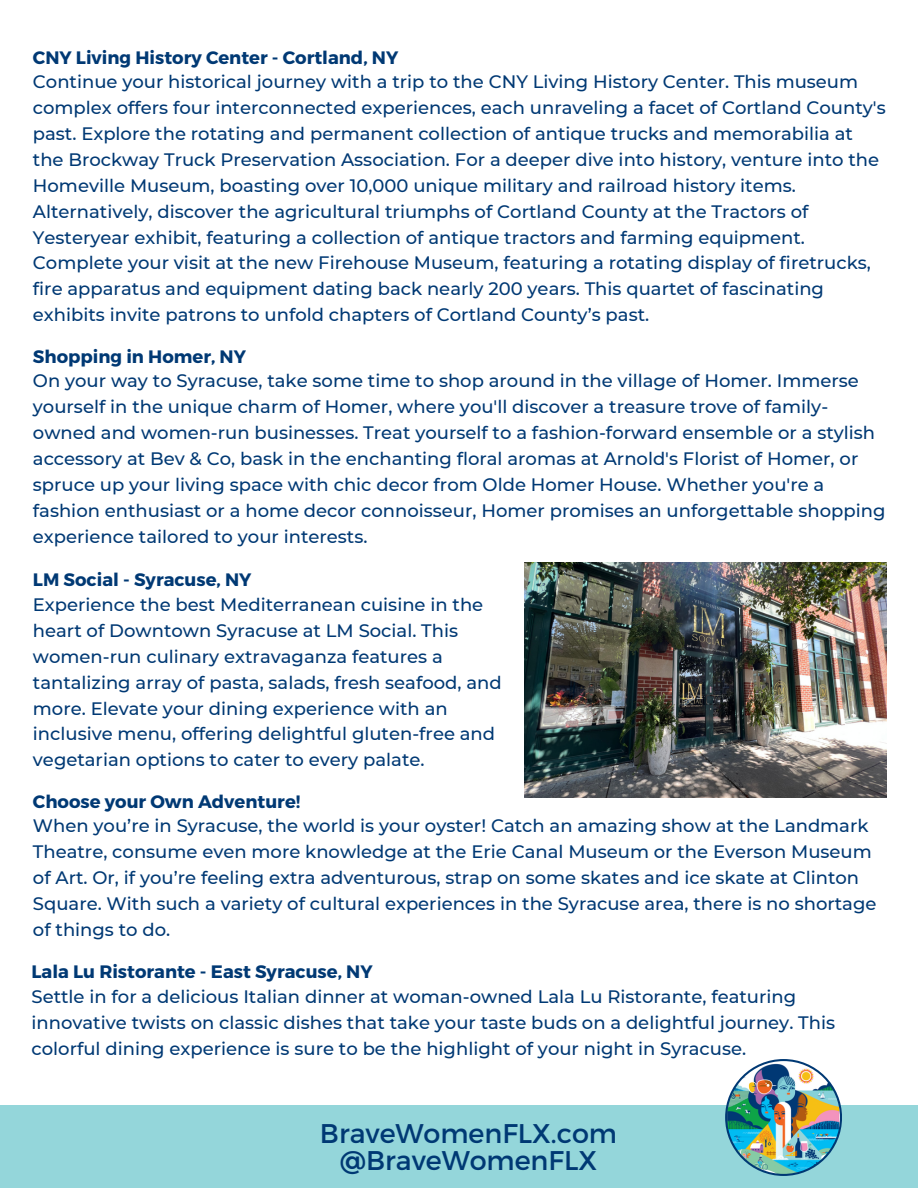
<style>
.page{position:relative;width:918px;height:1188px;background:#fff}
.page>*{position:absolute;margin:0;border:0;box-sizing:border-box;transform-origin:0 0}
.t1{font:27px "Montserrat";color:#003974}
.t2{font:500 18px/25.8px "Montserrat";color:#003974}
.t3{font:700 18px "Montserrat";color:#003974}
</style>
<div class="page">
<div style="left:0;top:1106px;width:918px;height:82px;background:#94d6da"></div>
<svg style="left:725px;top:1059px;width:117px;height:117px"></svg>
<img style="left:727px;top:1061px;width:113px;height:113px;border-radius:50%">
<img style="left:524px;top:563px;width:362px;height:235px">
<p class="t3" style="left:33px;top:45px;width:367px">CNY Living History Center - Cortland, NY</p>
<p class="t2" style="left:33px;top:69px;width:854px">Continue your historical journey with a trip to the CNY Living History Center. This museum complex offers four interconnected experiences, each unraveling a facet of Cortland County's past. Explore the rotating and permanent collection of antique trucks and memorabilia at the Brockway Truck Preservation Association. For a deeper dive into history, venture into the Homeville Museum, boasting over 10,000 unique military and railroad history items.<br>Alternatively, discover the agricultural triumphs of Cortland County at the Tractors of Yesteryear exhibit, featuring a collection of antique tractors and farming equipment.<br>Complete your visit at the new Firehouse Museum, featuring a rotating display of firetrucks, fire apparatus and equipment dating back nearly 200 years. This quartet of fascinating exhibits invite patrons to unfold chapters of Cortland County’s past.</p>
<p class="t3" style="left:33px;top:344px;width:215px">Shopping in Homer, NY</p>
<p class="t2" style="left:33px;top:368px;width:854px">On your way to Syracuse, take some time to shop around in the village of Homer. Immerse yourself in the unique charm of Homer, where you'll discover a treasure trove of family&shy;owned and women-run businesses. Treat yourself to a fashion-forward ensemble or a stylish accessory at Bev &amp; Co, bask in the enchanting floral aromas at Arnold's Florist of Homer, or spruce up your living space with chic decor from Olde Homer House. Whether you're a fashion enthusiast or a home decor connoisseur, Homer promises an unforgettable shopping experience tailored to your interests.</p>
<p class="t3" style="left:33px;top:568px;width:220px">LM Social - Syracuse, NY</p>
<p class="t2" style="left:33px;top:592px;width:470px">Experience the best Mediterranean cuisine in the heart of Downtown Syracuse at LM Social. This women-run culinary extravaganza features a tantalizing array of pasta, salads, fresh seafood, and more. Elevate your dining experience with an inclusive menu, offering delightful gluten-free and vegetarian options to cater to every palate.</p>
<p class="t3" style="left:33px;top:790px;width:269px">Choose your Own Adventure!</p>
<p class="t2" style="left:33px;top:813px;width:845px">When you’re in Syracuse, the world is your oyster! Catch an amazing show at the Landmark Theatre, consume even more knowledge at the Erie Canal Museum or the Everson Museum of Art. Or, if you’re feeling extra adventurous, strap on some skates and ice skate at Clinton Square. With such a variety of cultural experiences in the Syracuse area, there is no shortage of things to do.</p>
<p class="t3" style="left:32px;top:960px;width:343px">Lala Lu Ristorante - East Syracuse, NY</p>
<p class="t2" style="left:32px;top:983px;width:805px">Settle in for a delicious Italian dinner at woman-owned Lala Lu Ristorante, featuring innovative twists on classic dishes that take your taste buds on a delightful journey. This colorful dining experience is sure to be the highlight of your night in Syracuse.</p>
<p class="t1" style="left:320px;top:1116px;width:299px">BraveWomenFLX.com</p>
<p class="t1" style="left:340px;top:1143px;width:259px">@BraveWomenFLX</p>
</div>
